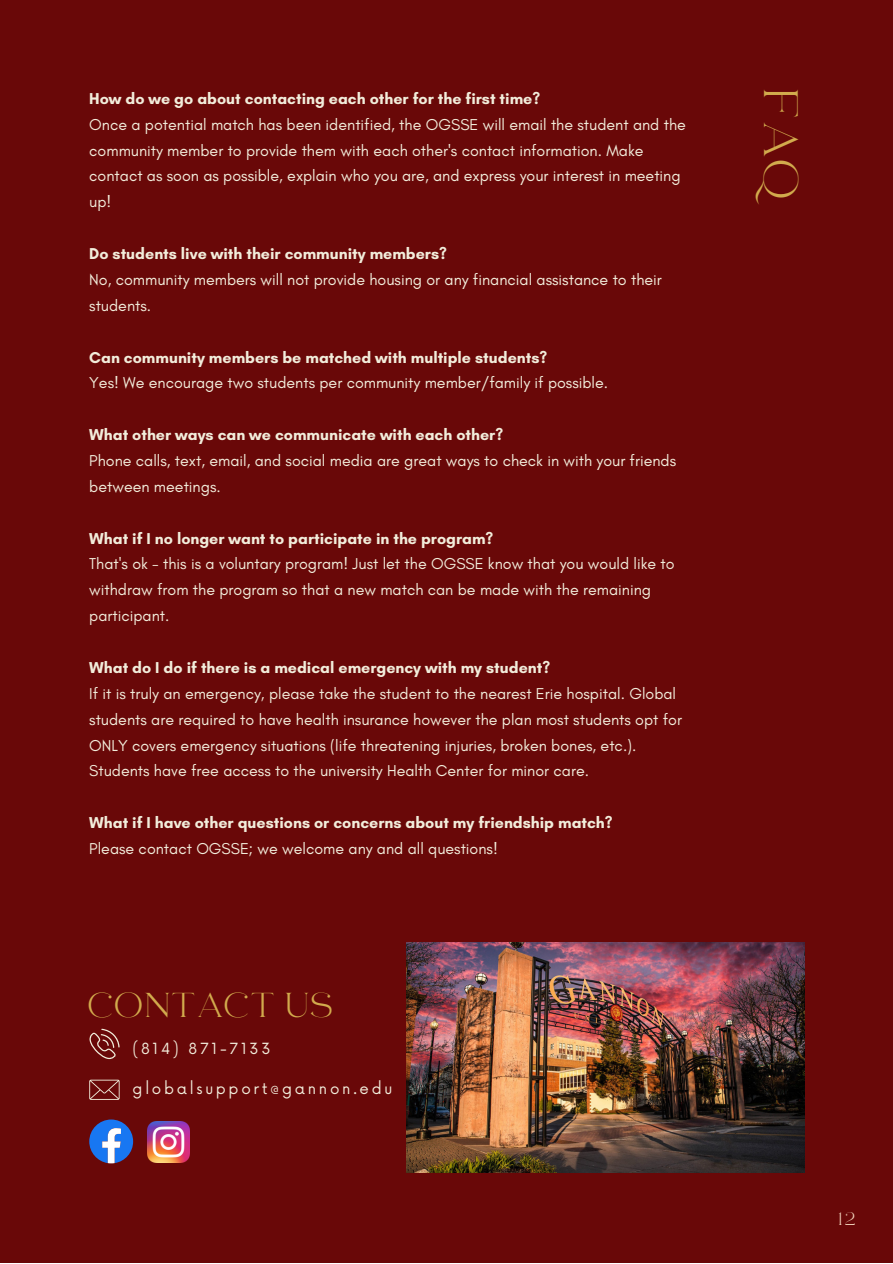
<style>
.page{position:relative;width:893px;height:1264px;background:#fff}
.page>*{position:absolute;margin:0;border:0;box-sizing:border-box;transform-origin:0 0}
.t1{font:47.85px "RTL Ansam Ansam";color:#d2ab4d}
.t2{font:34.2px "RTL Ansam Ansam";color:#d2ab4d}
.t3{font:17.85px "RTL Ansam Ansam";color:#f2d4bc}
.t4{font:16.05px/25.8px "Glacial Indifference";color:#f2eddb}
.t5{font:700 16.05px "Glacial Indifference";color:#f2eddb}
.t6{font:15px "Now";letter-spacing:.18em;color:#f2eddb}
</style>
<div class="page">
<div style="left:0;top:0;width:892px;height:1262px;background:#690808"></div>
<svg style="left:89px;top:1028px;width:31px;height:31px"></svg>
<svg style="left:89px;top:1119px;width:44px;height:44px"></svg>
<svg style="left:89px;top:1079px;width:31px;height:20px"></svg>
<img style="left:148px;top:1121px;width:41px;height:41px">
<img style="left:407px;top:942px;width:397px;height:230px">
<p class="t5" style="left:89px;top:89px;width:452px">How do we go about contacting each other for the first time?</p>
<p class="t4" style="left:89px;top:111px;width:598px">Once a potential match has been identified, the OGSSE will email the student and the community member to provide them with each other's contact information. Make contact as soon as possible, explain who you are, and express your interest in meeting up!</p>
<p class="t5" style="left:89px;top:244px;width:359px">Do students live with their community members?</p>
<p class="t4" style="left:89px;top:266px;width:574px">No, community members will not provide housing or any financial assistance to their students.</p>
<p class="t5" style="left:89px;top:347px;width:459px">Can community members be matched with multiple students?</p>
<p class="t4" style="left:89px;top:370px;width:520px">Yes! We encourage two students per community member/family if possible.</p>
<p class="t5" style="left:89px;top:425px;width:415px">What other ways can we communicate with each other?</p>
<p class="t4" style="left:89px;top:447px;width:588px">Phone calls, text, email, and social media are great ways to check in with your friends between meetings.</p>
<p class="t5" style="left:89px;top:528px;width:405px">What if I no longer want to participate in the program?</p>
<p class="t4" style="left:89px;top:551px;width:586px">That's ok - this is a voluntary program! Just let the OGSSE know that you would like to withdraw from the program so that a new match can be made with the remaining participant.</p>
<p class="t5" style="left:89px;top:657px;width:462px">What do I do if there is a medical emergency with my student?</p>
<p class="t4" style="left:89px;top:680px;width:594px">If it is truly an emergency, please take the student to the nearest Erie hospital. Global students are required to have health insurance however the plan most students opt for ONLY covers emergency situations (life threatening injuries, broken bones, etc.).<br>Students have free access to the university Health Center for minor care.</p>
<p class="t5" style="left:89px;top:812px;width:525px">What if I have other questions or concerns about my friendship match?</p>
<p class="t4" style="left:89px;top:835px;width:410px">Please contact OGSSE; we welcome any and all questions!</p>
<p class="t2" style="left:89px;top:984px;width:247px">CONTACT US</p>
<p class="t6" style="left:133px;top:1039px;width:139px">(814) 871-7133</p>
<p class="t6" style="left:133px;top:1080px;width:261px">globalsupport@gannon.edu</p>
<p class="t1" style="left:809px;top:89px;width:117px;rotate:90deg">FAQ</p>
<p class="t3" style="left:838px;top:1207px;width:19px">12</p>
</div>
